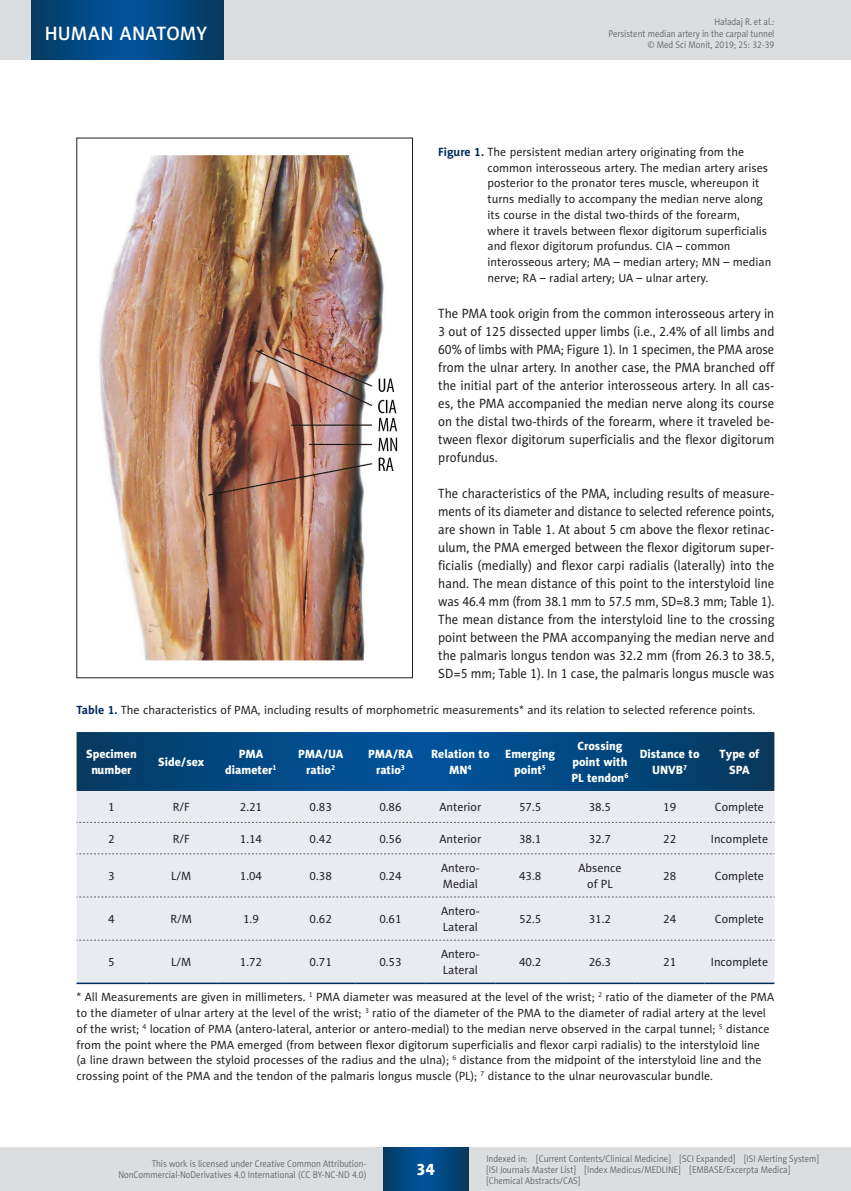
<style>
.page{position:relative;width:851px;height:1191px;background:#fff}
.page>*{position:absolute;margin:0;border:0;box-sizing:border-box;transform-origin:0 0}
.t1{font:19.5px "Naomi Sans EFN Medium";letter-spacing:.01em;color:#fff}
.t2{font:16.5px "Naomi Sans EFN Heavy";color:#fff}
.MSM_Body{font:13.5px/18px "Naomi Sans EFN";color:#231f20;text-align:justify;scale:.95 1}
.MSM_Table_podpis_dol{font:12px/15.8px "Naomi Sans EFN";color:#231f20}
.MSM_Rycina_tytul{font:12px/15.8px "Naomi Sans EFN";color:#231f20}
.MSM_Tabela_zawartosc{font:12px/15.8px "Naomi Sans EFN";color:#231f20}
.MSM_Tabela_Head{font:12px/15.8px "Naomi Sans EFN Heavy";color:#fff;text-align:center}
.MSM_Tabela_tytul{font:12px "Naomi Sans EFN";color:#231f20}
.MSM_pagina_sygnatura{font:9.75px/11.2px "Naomi Sans EFN Light";color:#57585a;scale:.9 1}
.MSM_pagina_zywa{font:9.75px/11.2px "Naomi Sans EFN Light";color:#57585a;text-align:right;scale:.9 1}
.s1{font-weight:700;color:#00295c}
</style>
<div class="page">
<img style="left:99px;top:155px;width:299px;height:506px">
<svg style="left:77px;top:732px;width:697px;height:59px;background:#02477f"></svg>
<div style="left:77px;top:791px;width:697px;height:191px;background:#e8ebf2"></div>
<svg style="left:77px;top:822px;width:697px;height:1px"></svg>
<svg style="left:77px;top:853px;width:697px;height:1px"></svg>
<svg style="left:77px;top:896px;width:697px;height:1px"></svg>
<svg style="left:77px;top:940px;width:697px;height:1px"></svg>
<hr style="left:77px;top:982px;width:69px;height:2px;background:#00295c">
<hr style="left:146px;top:982px;width:70px;height:2px;background:#00295c">
<hr style="left:216px;top:982px;width:70px;height:2px;background:#00295c">
<hr style="left:286px;top:982px;width:69px;height:2px;background:#00295c">
<hr style="left:355px;top:982px;width:70px;height:2px;background:#00295c">
<hr style="left:425px;top:982px;width:70px;height:2px;background:#00295c">
<hr style="left:495px;top:982px;width:70px;height:2px;background:#00295c">
<hr style="left:565px;top:982px;width:69px;height:2px;background:#00295c">
<hr style="left:634px;top:982px;width:70px;height:2px;background:#00295c">
<hr style="left:704px;top:982px;width:70px;height:2px;background:#00295c">
<div style="left:0;top:1148px;width:850px;height:43px;background:#dcdddf"></div>
<svg style="left:383px;top:1147px;width:85px;height:43px;background:#02477e"></svg>
<div style="left:0;top:0;width:850px;height:60px;background:#dcdddf"></div>
<hr style="left:850px;top:0;width:1px;height:60px;background:#dcdddf">
<svg style="left:32px;top:0;width:191px;height:60px;background:#02477f"></svg>
<h1 class="t1" style="left:45px;top:22px;width:164px">HUMAN ANATOMY</h1>
<p class="MSM_pagina_zywa" style="left:608px;top:16px;width:186px">Haładaj R. et al.:<br>Persistent median artery in the carpal tunnel</p>
<p class="MSM_pagina_sygnatura" style="left:647px;top:39px;width:142px">© Med Sci Monit, 2019; 25: 32-39</p>
<p class="MSM_Rycina_tytul" style="left:487px;top:144px;width:285px;text-indent:-49px"><span class="s1">Figure 1.</span> The persistent median artery originating from the common interosseous artery. The median artery arises posterior to the pronator teres muscle, whereupon it turns medially to accompany the median nerve along its course in the distal two-thirds of the forearm, where it travels between flexor digitorum superficialis and flexor digitorum profundus. CIA – common interosseous artery; MA – median artery; MN – median nerve; RA – radial artery; UA – ulnar artery.</p>
<p class="MSM_Body" style="left:438px;top:304px;width:356px">The PMA took origin from the common interosseous artery in 3 out of 125 dissected upper limbs (i.e., 2.4% of all limbs and 60% of limbs with PMA; Figure 1). In 1 specimen, the PMA arose from the ulnar artery. In another case, the PMA branched off the initial part of the anterior interosseous artery. In all cas&shy;es, the PMA accompanied the median nerve along its course on the distal two-thirds of the forearm, where it traveled be&shy;tween flexor digitorum superficialis and the flexor digitorum profundus.</p>
<p class="MSM_Body" style="left:438px;top:484px;width:355px">The characteristics of the PMA, including results of measure&shy;ments of its diameter and distance to selected reference points, are shown in Table 1. At about 5 cm above the flexor retinac&shy;ulum, the PMA emerged between the flexor digitorum super&shy;ficialis (medially) and flexor carpi radialis (laterally) into the hand. The mean distance of this point to the interstyloid line was 46.4 mm (from 38.1 mm to 57.5 mm, SD=8.3 mm; Table 1).<br>The mean distance from the interstyloid line to the crossing point between the PMA accompanying the median nerve and the palmaris longus tendon was 32.2 mm (from 26.3 to 38.5, SD=5 mm; Table 1). In 1 case, the palmaris longus muscle was</p>
<p class="MSM_Tabela_tytul" style="left:77px;top:703px;width:680px"><span class="s1">Table 1.</span> The characteristics of PMA, including results of morphometric measurements* and its relation to selected reference points.</p>
<p class="MSM_Tabela_Head" style="left:86px;top:746px;width:52px">Specimen number</p>
<p class="MSM_Tabela_Head" style="left:158px;top:753px;width:48px">Side/sex</p>
<p class="MSM_Tabela_Head" style="left:225px;top:746px;width:53px">PMA diameter<sup>1</sup></p>
<p class="MSM_Tabela_Head" style="left:298px;top:746px;width:47px">PMA/UA ratio<sup>2</sup></p>
<p class="MSM_Tabela_Head" style="left:368px;top:746px;width:46px">PMA/RA ratio<sup>3</sup></p>
<p class="MSM_Tabela_Head" style="left:431px;top:746px;width:60px">Relation to<br>MN<sup>4</sup></p>
<p class="MSM_Tabela_Head" style="left:505px;top:746px;width:51px">Emerging point<sup>5</sup></p>
<p class="MSM_Tabela_Head" style="left:571px;top:738px;width:59px">Crossing point with<br>PL tendon<sup>6</sup></p>
<p class="MSM_Tabela_Head" style="left:639px;top:746px;width:61px">Distance to<br>UNVB<sup>7</sup></p>
<p class="MSM_Tabela_Head" style="left:719px;top:746px;width:41px">Type of<br>SPA</p>
<p class="MSM_Tabela_zawartosc" style="left:108px;top:799px;width:8px">1</p>
<p class="MSM_Tabela_zawartosc" style="left:173px;top:799px;width:18px">R/F</p>
<p class="MSM_Tabela_zawartosc" style="left:240px;top:799px;width:24px">2.21</p>
<p class="MSM_Tabela_zawartosc" style="left:309px;top:799px;width:24px">0.83</p>
<p class="MSM_Tabela_zawartosc" style="left:379px;top:799px;width:24px">0.86</p>
<p class="MSM_Tabela_zawartosc" style="left:439px;top:799px;width:43px">Anterior</p>
<p class="MSM_Tabela_zawartosc" style="left:519px;top:799px;width:24px">57.5</p>
<p class="MSM_Tabela_zawartosc" style="left:588px;top:799px;width:24px">38.5</p>
<p class="MSM_Tabela_zawartosc" style="left:663px;top:799px;width:15px">19</p>
<p class="MSM_Tabela_zawartosc" style="left:714px;top:799px;width:50px">Complete</p>
<p class="MSM_Tabela_zawartosc" style="left:108px;top:830px;width:8px">2</p>
<p class="MSM_Tabela_zawartosc" style="left:173px;top:830px;width:18px">R/F</p>
<p class="MSM_Tabela_zawartosc" style="left:240px;top:830px;width:24px">1.14</p>
<p class="MSM_Tabela_zawartosc" style="left:309px;top:830px;width:24px">0.42</p>
<p class="MSM_Tabela_zawartosc" style="left:379px;top:830px;width:24px">0.56</p>
<p class="MSM_Tabela_zawartosc" style="left:439px;top:830px;width:43px">Anterior</p>
<p class="MSM_Tabela_zawartosc" style="left:519px;top:830px;width:24px">38.1</p>
<p class="MSM_Tabela_zawartosc" style="left:588px;top:830px;width:24px">32.7</p>
<p class="MSM_Tabela_zawartosc" style="left:663px;top:830px;width:15px">22</p>
<p class="MSM_Tabela_zawartosc" style="left:710px;top:830px;width:59px">Incomplete</p>
<p class="MSM_Tabela_zawartosc" style="left:108px;top:868px;width:8px">3</p>
<p class="MSM_Tabela_zawartosc" style="left:171px;top:868px;width:22px">L/M</p>
<p class="MSM_Tabela_zawartosc" style="left:240px;top:868px;width:24px">1.04</p>
<p class="MSM_Tabela_zawartosc" style="left:309px;top:868px;width:24px">0.38</p>
<p class="MSM_Tabela_zawartosc" style="left:379px;top:868px;width:24px">0.24</p>
<p class="MSM_Tabela_zawartosc" style="left:441px;top:860px;width:40px">Antero-<br>Medial</p>
<p class="MSM_Tabela_zawartosc" style="left:519px;top:868px;width:24px">43.8</p>
<p class="MSM_Tabela_zawartosc" style="left:578px;top:860px;width:45px;text-align:center">Absence of PL</p>
<p class="MSM_Tabela_zawartosc" style="left:663px;top:868px;width:15px">28</p>
<p class="MSM_Tabela_zawartosc" style="left:714px;top:868px;width:50px">Complete</p>
<p class="MSM_Tabela_zawartosc" style="left:108px;top:911px;width:8px">4</p>
<p class="MSM_Tabela_zawartosc" style="left:170px;top:911px;width:23px">R/M</p>
<p class="MSM_Tabela_zawartosc" style="left:243px;top:911px;width:17px">1.9</p>
<p class="MSM_Tabela_zawartosc" style="left:309px;top:911px;width:24px">0.62</p>
<p class="MSM_Tabela_zawartosc" style="left:379px;top:911px;width:24px">0.61</p>
<p class="MSM_Tabela_zawartosc" style="left:441px;top:903px;width:40px">Antero-<br>Lateral</p>
<p class="MSM_Tabela_zawartosc" style="left:519px;top:911px;width:24px">52.5</p>
<p class="MSM_Tabela_zawartosc" style="left:588px;top:911px;width:24px">31.2</p>
<p class="MSM_Tabela_zawartosc" style="left:663px;top:911px;width:15px">24</p>
<p class="MSM_Tabela_zawartosc" style="left:714px;top:911px;width:50px">Complete</p>
<p class="MSM_Tabela_zawartosc" style="left:108px;top:954px;width:8px">5</p>
<p class="MSM_Tabela_zawartosc" style="left:171px;top:954px;width:22px">L/M</p>
<p class="MSM_Tabela_zawartosc" style="left:240px;top:954px;width:24px">1.72</p>
<p class="MSM_Tabela_zawartosc" style="left:309px;top:954px;width:24px">0.71</p>
<p class="MSM_Tabela_zawartosc" style="left:379px;top:954px;width:24px">0.53</p>
<p class="MSM_Tabela_zawartosc" style="left:441px;top:946px;width:40px">Antero-<br>Lateral</p>
<p class="MSM_Tabela_zawartosc" style="left:519px;top:954px;width:24px">40.2</p>
<p class="MSM_Tabela_zawartosc" style="left:588px;top:954px;width:24px">26.3</p>
<p class="MSM_Tabela_zawartosc" style="left:663px;top:954px;width:15px">21</p>
<p class="MSM_Tabela_zawartosc" style="left:710px;top:954px;width:59px">Incomplete</p>
<p class="MSM_Table_podpis_dol" style="left:77px;top:989px;width:699px">* All Measurements are given in millimeters. <sup>1</sup> PMA diameter was measured at the level of the wrist; <sup>2</sup> ratio of the diameter of the PMA to the diameter of ulnar artery at the level of the wrist; <sup>3</sup> ratio of the diameter of the PMA to the diameter of radial artery at the level of the wrist; <sup>4</sup> location of PMA (antero-lateral, anterior or antero-medial) to the median nerve observed in the carpal tunnel; <sup>5</sup> distance from the point where the PMA emerged (from between flexor digitorum superficialis and flexor carpi radialis) to the interstyloid line<br>(a line drawn between the styloid processes of the radius and the ulna); <sup>6</sup> distance from the midpoint of the interstyloid line and the crossing point of the PMA and the tendon of the palmaris longus muscle (PL); <sup>7</sup> distance to the ulnar neurovascular bundle.</p>
<p class="MSM_pagina_sygnatura" style="left:118px;top:1158px;width:277px;text-align:right">This work is licensed under Creative Common Attribution-<br>NonCommercial-NoDerivatives 4.0 International (CC BY-NC-ND 4.0)</p>
<p class="t2" style="left:416px;top:1159px;width:21px">34</p>
<p class="MSM_pagina_sygnatura" style="left:486px;top:1152px;width:371px">Indexed in: [Current Contents/Clinical Medicine] [SCI Expanded] [ISI Alerting System] [ISI Journals Master List] [Index Medicus/MEDLINE] [EMBASE/Excerpta Medica] [Chemical Abstracts/CAS]</p>
</div>
